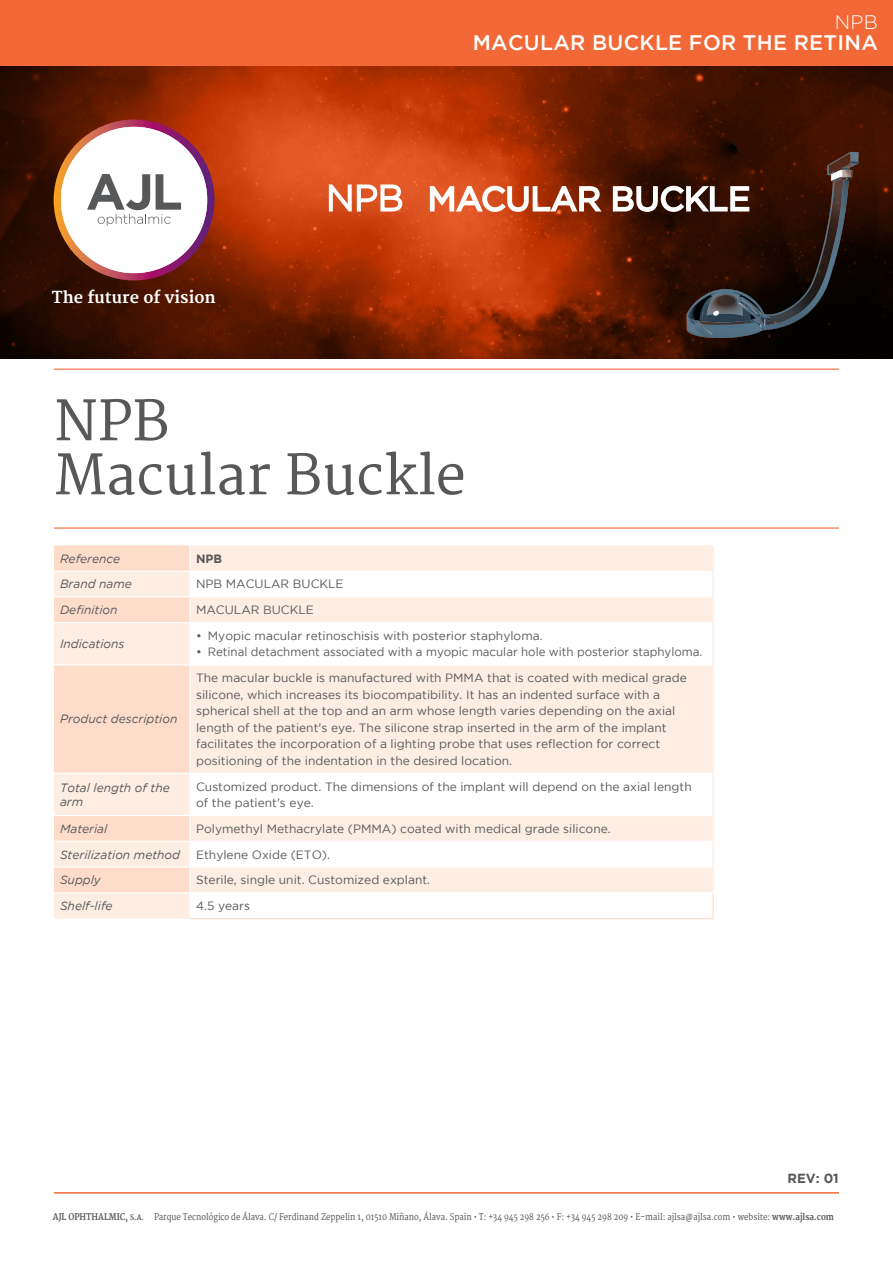
<style>
.page{position:relative;width:893px;height:1263px;background:#fff}
.page>*{position:absolute;margin:0;border:0;box-sizing:border-box;transform-origin:0 0}
.t1{font:54px/54px "Merriweather";color:#57585a}
.t2{font:33px "Gotham";color:#fff}
.t3{font:500 21px "Gotham";letter-spacing:.015em;color:#fff}
.t4{font:300 19.5px "Gotham";color:#fff}
.t5{font:700 16.05px "Merriweather";color:#fff}
.t6{font:700 13.2px "Gotham";color:#57585a}
.t7{font:12px/16.5px "Gotham";color:#57585a}
.t8{font:italic 12px/14.4px "Gotham";color:#57585a}
.t9{font:700 12px "Gotham";color:#57585a}
.t10{font:9px "Merriweather";color:#57585a;scale:.87 1}
.s1{font-weight:300;font-size:35.4px}
.s2{font-weight:700}
.s3{font-weight:700;font-size:7.5px}
</style>
<div class="page">
<hr style="left:54px;top:369px;width:785px;height:1px;background:#f26937">
<hr style="left:54px;top:527px;width:785px;height:2px;background:#f26937">
<hr style="left:54px;top:1192px;width:785px;height:1px;background:#f26937">
<svg style="left:0;top:65px;width:893px;height:293px;background:#812706"></svg>
<div style="left:0;top:0;width:893px;height:65px;background:#f26937"></div>
<svg style="left:54px;top:545px;width:658px;height:373px;background:#fde6d8"></svg>
<svg style="left:191px;top:572px;width:521px;height:346px;fill:#fdede3"></svg>
<hr style="left:54px;top:571px;width:136px;height:1px;background:#fff">
<hr style="left:190px;top:571px;width:522px;height:1px;background:#fff">
<hr style="left:54px;top:596px;width:136px;height:1px;background:#fff">
<svg style="left:190px;top:545px;width:1px;height:77px"></svg>
<hr style="left:54px;top:622px;width:136px;height:1px;background:#fff">
<hr style="left:190px;top:622px;width:522px;height:1px;background:#fff">
<hr style="left:190px;top:623px;width:1px;height:41px;background:#fff">
<hr style="left:54px;top:664px;width:136px;height:1px;background:#fff">
<hr style="left:190px;top:664px;width:522px;height:1px;background:#fff">
<hr style="left:190px;top:665px;width:1px;height:108px;background:#fff">
<hr style="left:712px;top:545px;width:2px;height:26px;background:#fdede3">
<hr style="left:712px;top:597px;width:2px;height:26px;background:#fdede3">
<hr style="left:712px;top:665px;width:2px;height:108px;background:#fdede3">
<hr style="left:712px;top:571px;width:2px;height:26px;background:#fdede3">
<hr style="left:190px;top:596px;width:522px;height:1px;background:#fff">
<hr style="left:712px;top:623px;width:2px;height:42px;background:#fdede3">
<hr style="left:54px;top:773px;width:136px;height:1px;background:#fff">
<hr style="left:190px;top:774px;width:1px;height:41px;background:#fff">
<hr style="left:190px;top:773px;width:522px;height:1px;background:#fff">
<hr style="left:712px;top:773px;width:2px;height:42px;background:#fdede3">
<hr style="left:712px;top:841px;width:2px;height:26px;background:#fdede3">
<hr style="left:54px;top:815px;width:136px;height:1px;background:#fff">
<hr style="left:54px;top:841px;width:136px;height:1px;background:#fff">
<hr style="left:54px;top:866px;width:136px;height:2px;background:#fff">
<hr style="left:54px;top:892px;width:136px;height:1px;background:#fff">
<hr style="left:190px;top:815px;width:522px;height:1px;background:#fff">
<hr style="left:712px;top:815px;width:2px;height:26px;background:#fdede3">
<hr style="left:190px;top:841px;width:522px;height:1px;background:#fff">
<svg style="left:190px;top:816px;width:1px;height:102px"></svg>
<hr style="left:190px;top:866px;width:522px;height:2px;background:#fff">
<hr style="left:712px;top:867px;width:2px;height:25px;background:#fdede3">
<hr style="left:190px;top:892px;width:524px;height:1px;background:#fff">
<hr style="left:712px;top:893px;width:2px;height:25px;background:#fddac6">
<hr style="left:190px;top:918px;width:524px;height:1px;background:#fddac6">
<svg style="left:328px;top:182px;width:76px;height:32px"></svg>
<svg style="left:429px;top:184px;width:175px;height:29px"></svg>
<svg style="left:612px;top:185px;width:67px;height:28px"></svg>
<svg style="left:54px;top:120px;width:160px;height:160px"></svg>
<img style="left:679px;top:129px;width:208px;height:230px">
<h3 class="t4" style="left:835px;top:12px;width:45px">NPB</h3>
<h3 class="t3" style="left:473px;top:31px;width:67px">MACULAR</h3>
<h3 class="t3" style="left:592px;top:31px;width:217px">BUCKLE FOR THE RETINA</h3>
<h3 class="t5" style="left:52px;top:288px;width:165px">The future of vision</h3>
<h2 class="t2" style="left:326px;top:178px;width:425px"><span class="s1">NPB</span> MACULAR BUCKLE</h2>
<h1 class="t1" style="left:54px;top:396px;width:413px">NPB<br>Macular Buckle</h1>
<p class="t8" style="left:60px;top:551px;width:62px">Reference</p>
<p class="t9" style="left:196px;top:551px;width:28px">NPB</p>
<p class="t8" style="left:60px;top:577px;width:73px">Brand name</p>
<p class="t7" style="left:196px;top:576px;width:149px">NPB MACULAR BUCKLE</p>
<p class="t8" style="left:60px;top:603px;width:59px">Definition</p>
<p class="t7" style="left:196px;top:601px;width:119px">MACULAR BUCKLE</p>
<p class="t8" style="left:60px;top:637px;width:66px">Indications</p>
<p class="t7" style="left:196px;top:627px;width:348px">• Myopic macular retinoschisis with posterior staphyloma.</p>
<p class="t7" style="left:196px;top:644px;width:508px">• Retinal detachment associated with a myopic macular hole with posterior staphyloma.</p>
<p class="t8" style="left:60px;top:712px;width:119px">Product description</p>
<p class="t7" style="left:196px;top:669px;width:492px">The macular buckle is manufactured with PMMA that is coated with medical grade silicone, which increases its biocompatibility. It has an indented surface with a spherical shell at the top and an arm whose length varies depending on the axial length of the patient's eye. The silicone strap inserted in the arm of the implant facilitates the incorporation of a lighting probe that uses reflection for correct positioning of the indentation in the desired location.</p>
<p class="t8" style="left:60px;top:780px;width:111px">Total length of the arm</p>
<p class="t7" style="left:196px;top:778px;width:497px">Customized product. The dimensions of the implant will depend on the axial length of the patient's eye.</p>
<p class="t8" style="left:60px;top:821px;width:49px">Material</p>
<p class="t7" style="left:196px;top:820px;width:416px">Polymethyl Methacrylate (PMMA) coated with medical grade silicone.</p>
<p class="t8" style="left:60px;top:847px;width:122px">Sterilization method</p>
<p class="t7" style="left:196px;top:846px;width:136px">Ethylene Oxide (ETO).</p>
<p class="t8" style="left:60px;top:873px;width:42px">Supply</p>
<p class="t7" style="left:196px;top:872px;width:236px">Sterile, single unit. Customized explant.</p>
<p class="t8" style="left:60px;top:899px;width:54px">Shelf-life</p>
<p class="t7" style="left:196px;top:897px;width:55px">4.5 years</p>
<p class="t6" style="left:787px;top:1171px;width:53px">REV: 01</p>
<p class="t10" style="left:53px;top:1212px;width:899px"><span class="s2">AJL OPHTHALMIC,</span> <span class="s3">S.A.</span> Parque Tecnológico de Álava. C/ Ferdinand Zeppelin 1, 01510 Miñano, Álava. Spain • T: +34 945 298 256 • F: +34 945 298 209 • E-mail: ajlsa@ajlsa.com • website: <span class="s2">www.ajlsa.com</span></p>
</div>
